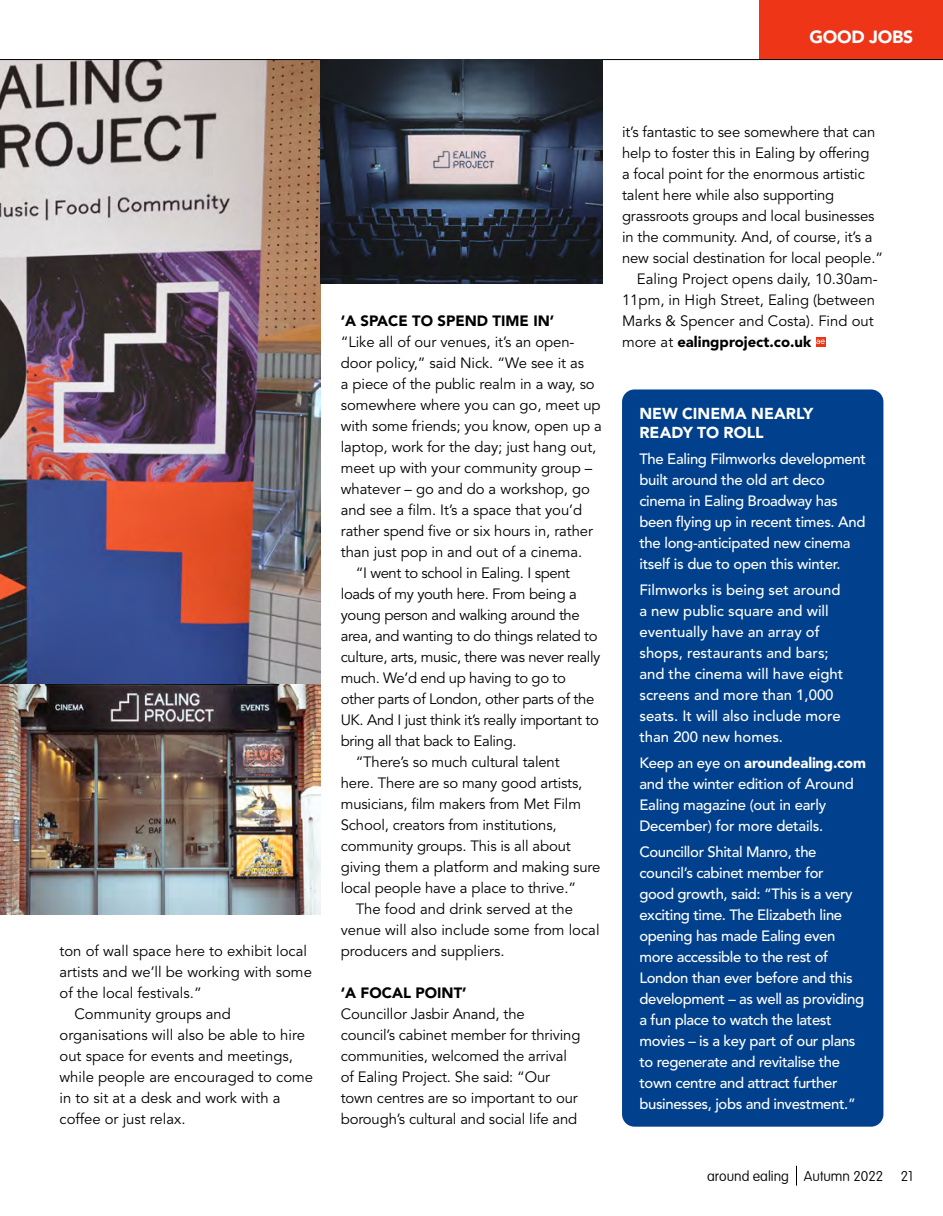
<style>
.page{position:relative;width:943px;height:1216px;background:#fff}
.page>*{position:absolute;margin:0;border:0;box-sizing:border-box;transform-origin:0 0}
.t1{font:900 17.5px "Avenir";letter-spacing:-.015em;color:#fff}
.t2{font:900 15.75px/19.2px "Avenir";color:#fff}
.t3{font:14.88px/21px "Avenir";letter-spacing:-.01em;color:#000}
.t4{font:500 14.88px/21px "Avenir";letter-spacing:-.02em;color:#fff}
.t5{font:500 14.88px/21px "Avenir";color:#fff}
.t6{font:900 14.88px "Avenir";color:#000}
.t7{font:100 14px "VAG Rounded";color:#000}
.s1{font-weight:400}
.s2{font-weight:900}
</style>
<div class="page">
<img style="left:0;top:60px;width:321px;height:854px">
<div style="left:759px;top:0;width:184px;height:60px;background:#ee3518"></div>
<hr style="left:0;top:59px;width:943px;height:1px;background:#000">
<div style="left:622px;top:389px;width:261px;height:737px;background:#00408c;border-radius:12px"></div>
<img style="left:321px;top:60px;width:281px;height:224px">
<div style="left:815px;top:337px;width:10px;height:10px;background:#ee3518"></div>
<svg style="left:816px;top:339px;width:8px;height:5px"></svg>
<svg style="left:796px;top:1165px;width:1px;height:20px"></svg>
<p class="t1" style="left:809px;top:26px;width:105px">GOOD JOBS</p>
<p class="t3" style="left:60px;top:940px;width:249px">ton of wall space here to exhibit local</p>
<p class="t3" style="left:60px;top:961px;width:254px">artists and we’ll be working with some</p>
<p class="t3" style="left:60px;top:982px;width:144px">of the local festivals.”</p>
<p class="t3" style="left:74px;top:1003px;width:158px">Community groups and</p>
<p class="t3" style="left:60px;top:1024px;width:247px">organisations will also be able to hire</p>
<p class="t3" style="left:60px;top:1045px;width:235px">out space for events and meetings,</p>
<p class="t3" style="left:60px;top:1066px;width:255px">while people are encouraged to come</p>
<p class="t3" style="left:60px;top:1087px;width:222px">in to sit at a desk and work with a</p>
<p class="t3" style="left:60px;top:1108px;width:127px">coffee or just relax.</p>
<p class="t6" style="left:341px;top:311px;width:215px">‘A SPACE TO SPEND TIME IN’</p>
<p class="t3" style="left:341px;top:331px;width:235px">“Like all of our venues, it’s an open-</p>
<p class="t3" style="left:341px;top:352px;width:245px">door policy,” said Nick. “We see it as</p>
<p class="t3" style="left:341px;top:373px;width:255px">a piece of the public realm in a way, so</p>
<p class="t3" style="left:341px;top:394px;width:261px">somewhere where you can go, meet up</p>
<p class="t3" style="left:341px;top:415px;width:262px">with some friends; you know, open up a</p>
<p class="t3" style="left:341px;top:436px;width:257px">laptop, work for the day; just hang out,</p>
<p class="t3" style="left:341px;top:457px;width:253px">meet up with your community group –</p>
<p class="t3" style="left:341px;top:478px;width:251px">whatever – go and do a workshop, go</p>
<p class="t3" style="left:341px;top:499px;width:243px">and see a film. It’s a space that you’d</p>
<p class="t3" style="left:341px;top:520px;width:254px">rather spend five or six hours in, rather</p>
<p class="t3" style="left:341px;top:541px;width:243px">than just pop in and out of a cinema.</p>
<p class="t3" style="left:356px;top:562px;width:216px">“I went to school in Ealing. I spent</p>
<p class="t3" style="left:341px;top:583px;width:238px">loads of my youth here. From being a</p>
<p class="t3" style="left:341px;top:604px;width:240px">young person and walking around the</p>
<p class="t3" style="left:341px;top:625px;width:258px">area, and wanting to do things related to</p>
<p class="t3" style="left:341px;top:646px;width:261px">culture, arts, music, there was never really</p>
<p class="t3" style="left:341px;top:667px;width:227px">much. We’d end up having to go to</p>
<p class="t3" style="left:341px;top:688px;width:255px">other parts of London, other parts of the</p>
<p class="t3" style="left:341px;top:709px;width:260px">UK. And I just think it’s really important to</p>
<p class="t3" style="left:341px;top:730px;width:177px">bring all that back to Ealing.</p>
<p class="t3" style="left:356px;top:751px;width:205px">“There’s so much cultural talent</p>
<p class="t3" style="left:341px;top:772px;width:243px">here. There are so many good artists,</p>
<p class="t3" style="left:341px;top:793px;width:242px">musicians, film makers from Met Film</p>
<p class="t3" style="left:341px;top:814px;width:217px">School, creators from institutions,</p>
<p class="t3" style="left:341px;top:835px;width:231px">community groups. This is all about</p>
<p class="t3" style="left:341px;top:856px;width:261px">giving them a platform and making sure</p>
<p class="t3" style="left:341px;top:877px;width:237px">local people have a place to thrive.”</p>
<p class="t3" style="left:356px;top:898px;width:219px">The food and drink served at the</p>
<p class="t3" style="left:341px;top:919px;width:260px">venue will also include some from local</p>
<p class="t3" style="left:341px;top:940px;width:165px">producers and suppliers.</p>
<p class="t6" style="left:341px;top:983px;width:127px">‘A FOCAL POINT’</p>
<p class="t3" style="left:341px;top:1003px;width:241px">Councillor Jasbir Anand, the council’s cabinet member for thriving communities, welcomed the arrival of Ealing Project. She said: “Our town centres are so important to our borough’s cultural and social life and</p>
<p class="t3" style="left:622px;top:121px;width:255px">it’s fantastic to see somewhere that can</p>
<p class="t3" style="left:622px;top:142px;width:249px">help to foster this in Ealing by offering</p>
<p class="t3" style="left:622px;top:163px;width:244px">a focal point for the enormous artistic</p>
<p class="t3" style="left:622px;top:184px;width:214px">talent here while also supporting</p>
<p class="t3" style="left:622px;top:205px;width:254px">grassroots groups and local businesses</p>
<p class="t3" style="left:622px;top:226px;width:252px">in the community. And, of course, it’s a</p>
<p class="t3" style="left:622px;top:247px;width:262px">new social destination for local people.”</p>
<p class="t3" style="left:637px;top:268px;width:242px">Ealing Project opens daily, 10.30am-</p>
<p class="t3" style="left:622px;top:289px;width:254px">11pm, in High Street, Ealing (between</p>
<p class="t3" style="left:622px;top:310px;width:253px">Marks &amp; Spencer and Costa). Find out</p>
<p class="t6" style="left:622px;top:333px;width:191px"><span class="s1">more at</span> ealingproject.co.uk</p>
<p class="t2" style="left:639px;top:403px;width:175px">NEW CINEMA NEARLY<br>READY TO ROLL</p>
<p class="t4" style="left:639px;top:449px;width:228px">The Ealing Filmworks development built around the old art deco cinema in Ealing Broadway has been flying up in recent times. And the long-anticipated new cinema itself is due to open this winter.</p>
<p class="t5" style="left:639px;top:580px;width:205px">Filmworks is being set around a new public square and will eventually have an array of shops, restaurants and bars; and the cinema will have eight screens and more than 1,000 seats. It will also include more than 200 new homes.</p>
<p class="t4" style="left:639px;top:752px;width:228px">Keep an eye on <span class="s2">aroundealing.com </span>and the winter edition of Around<br>Ealing magazine (out in early<br>December) for more details.</p>
<p class="t4" style="left:639px;top:841px;width:226px">Councillor Shital Manro, the council’s cabinet member for<br>good growth, said: “This is a very exciting time. The Elizabeth line opening has made Ealing even more accessible to the rest of<br>London than ever before and this development – as well as providing a fun place to watch the latest movies – is a key part of our plans to regenerate and revitalise the town centre and attract further businesses, jobs and investment.”</p>
<p class="t7" style="left:707px;top:1168px;width:208px">around ealing Autumn 2022 21</p>
</div>
